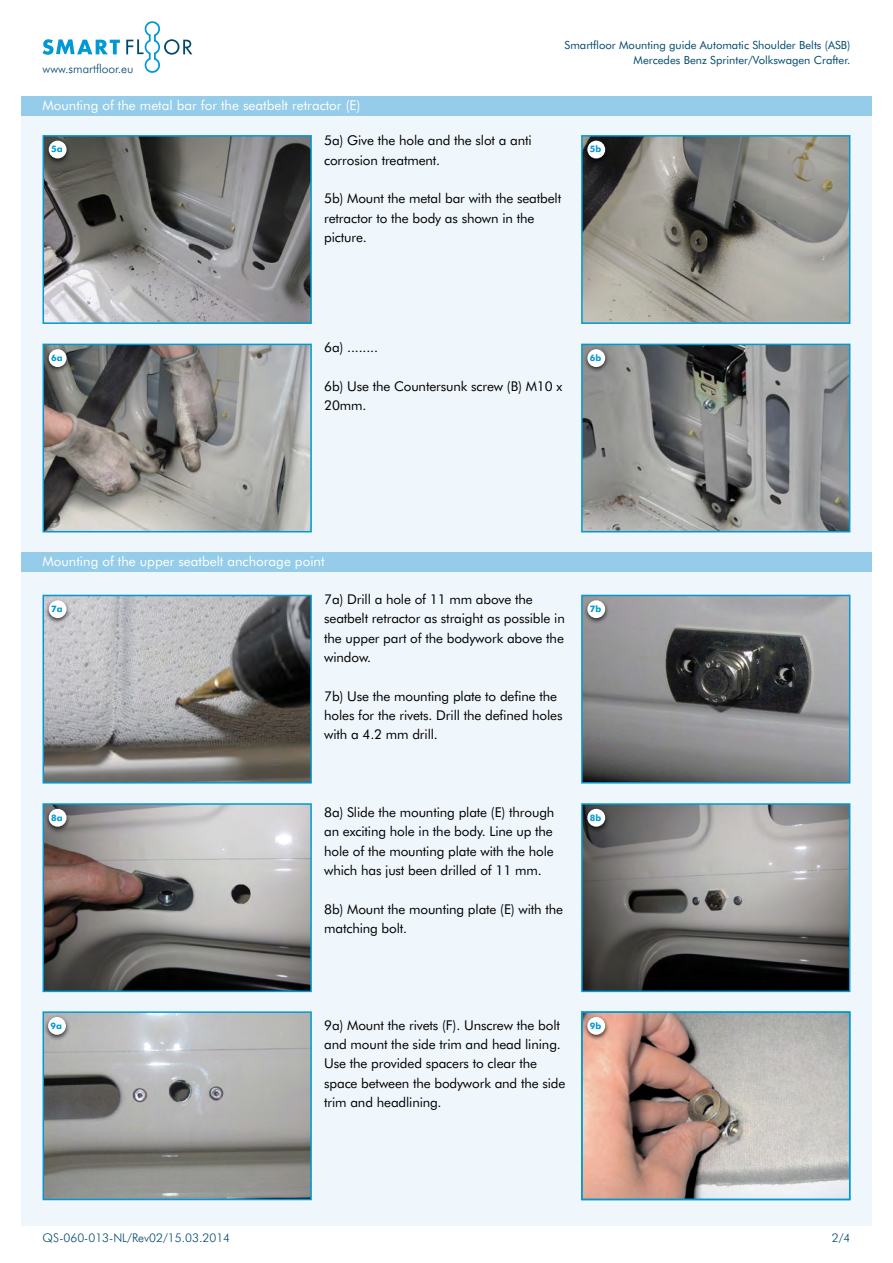
<style>
.page{position:relative;width:893px;height:1263px;background:#fff}
.page>*{position:absolute;margin:0;border:0;box-sizing:border-box;transform-origin:0 0}
.t1{font:13.5px/19.4px "Futura BT";letter-spacing:-.01em;color:#000}
.t2{font:13.5px "Futura BT";color:#fff}
.t3{font:300 12px "Futura BT";color:#00496c}
.t4{font:11.25px/15px "Futura BT";color:#00496c;text-align:right}
.t5{font:700 8.85px "Futura BT";color:#0099d4}
</style>
<div class="page">
<div style="left:21px;top:96px;width:851px;height:1129px;background:#f0f7fc"></div>
<svg style="left:42px;top:135px;width:270px;height:189px;background:#7b7d7d"></svg>
<svg style="left:42px;top:343px;width:270px;height:190px;background:#90908e"></svg>
<svg style="left:42px;top:594px;width:270px;height:190px;background:#8a8b8b"></svg>
<svg style="left:42px;top:803px;width:270px;height:190px;background:#898786"></svg>
<svg style="left:581px;top:135px;width:270px;height:189px;background:#8e8e88"></svg>
<svg style="left:581px;top:343px;width:270px;height:190px;background:#868a8a"></svg>
<svg style="left:581px;top:594px;width:270px;height:190px;background:#7c7e81"></svg>
<svg style="left:581px;top:803px;width:270px;height:190px;background:#747474"></svg>
<svg style="left:581px;top:1011px;width:270px;height:190px;background:#b9a7a0"></svg>
<svg style="left:43px;top:39px;width:77px;height:16px"></svg>
<svg style="left:126px;top:21px;width:66px;height:52px"></svg>
<div style="left:21px;top:96px;width:851px;height:19px;background:#94cce9"></div>
<div style="left:21px;top:552px;width:851px;height:20px;background:#94cce9"></div>
<div style="left:44px;top:138px;width:27px;height:27px;background:#000;opacity:.75"></div>
<div style="left:49px;top:141px;width:18px;height:17px;background:#fff;border-radius:50%"></div>
<div style="left:44px;top:347px;width:27px;height:27px;background:#000;opacity:.75"></div>
<div style="left:49px;top:349px;width:18px;height:18px;background:#fff;border-radius:50%"></div>
<div style="left:44px;top:598px;width:27px;height:27px;background:#000;opacity:.75"></div>
<div style="left:49px;top:600px;width:18px;height:18px;background:#fff;border-radius:50%"></div>
<div style="left:44px;top:806px;width:27px;height:27px;background:#000;opacity:.75"></div>
<div style="left:49px;top:809px;width:18px;height:18px;background:#fff;border-radius:50%"></div>
<div style="left:583px;top:138px;width:27px;height:27px;background:#000;opacity:.75"></div>
<div style="left:587px;top:141px;width:18px;height:17px;background:#fff;border-radius:50%"></div>
<div style="left:583px;top:347px;width:27px;height:27px;background:#000;opacity:.75"></div>
<div style="left:587px;top:349px;width:18px;height:18px;background:#fff;border-radius:50%"></div>
<div style="left:583px;top:598px;width:27px;height:27px;background:#000;opacity:.75"></div>
<div style="left:587px;top:600px;width:18px;height:18px;background:#fff;border-radius:50%"></div>
<div style="left:583px;top:806px;width:27px;height:27px;background:#000;opacity:.75"></div>
<div style="left:587px;top:809px;width:18px;height:18px;background:#fff;border-radius:50%"></div>
<svg style="left:42px;top:1011px;width:270px;height:190px;background:#9c9f9e"></svg>
<div style="left:44px;top:1014px;width:27px;height:27px;background:#000;opacity:.75"></div>
<div style="left:48px;top:1017px;width:18px;height:18px;background:#fff;border-radius:50%"></div>
<div style="left:583px;top:1014px;width:27px;height:27px;background:#000;opacity:.75"></div>
<div style="left:587px;top:1017px;width:18px;height:18px;background:#fff;border-radius:50%"></div>
<p class="t3" style="left:43px;top:61px;width:93px">www.smartfloor.eu</p>
<p class="t2" style="left:43px;top:97px;width:319px">Mounting of the metal bar for the seatbelt retractor (E)</p>
<p class="t4" style="left:565px;top:38px;width:287px">Smartfloor Mounting guide Automatic Shoulder Belts (ASB)<br>Mercedes Benz Sprinter/Volkswagen Crafter.</p>
<p class="t5" style="left:51px;top:144px;width:13px">5a</p>
<p class="t5" style="left:51px;top:352px;width:13px">6a</p>
<p class="t1" style="left:324px;top:131px;width:209px">5a) Give the hole and the slot a anti corrosion treatment.</p>
<p class="t1" style="left:324px;top:189px;width:238px">5b) Mount the metal bar with the seatbelt retractor to the body as shown in the picture.</p>
<p class="t5" style="left:590px;top:144px;width:13px">5b</p>
<p class="t1" style="left:324px;top:338px;width:55px">6a) ........</p>
<p class="t1" style="left:324px;top:376px;width:240px">6b) Use the Countersunk screw (B) M10 x<br>20mm.</p>
<p class="t5" style="left:590px;top:352px;width:13px">6b</p>
<p class="t2" style="left:43px;top:553px;width:284px">Mounting of the upper seatbelt anchorage point</p>
<p class="t5" style="left:51px;top:603px;width:13px">7a</p>
<p class="t1" style="left:324px;top:589px;width:242px">7a) Drill a hole of 11 mm above the seatbelt retractor as straight as possible in the upper part of the bodywork above the window.</p>
<p class="t1" style="left:324px;top:686px;width:240px">7b) Use the mounting plate to define the holes for the rivets. Drill the defined holes with a 4.2 mm drill.</p>
<p class="t5" style="left:590px;top:603px;width:13px">7b</p>
<p class="t5" style="left:51px;top:812px;width:13px">8a</p>
<p class="t1" style="left:324px;top:802px;width:232px;text-align:justify">8a) Slide the mounting plate (E) through an exciting hole in the body. Line up the hole of the mounting plate with the hole which has just been drilled of 11 mm.</p>
<p class="t1" style="left:324px;top:899px;width:240px">8b) Mount the mounting plate (E) with the matching bolt.</p>
<p class="t5" style="left:590px;top:812px;width:13px">8b</p>
<p class="t1" style="left:324px;top:1015px;width:243px">9a) Mount the rivets (F). Unscrew the bolt and mount the side trim and head lining.<br>Use the provided spacers to clear the space between the bodywork and the side trim and headlining.</p>
<p class="t5" style="left:51px;top:1020px;width:13px">9a</p>
<p class="t5" style="left:590px;top:1020px;width:13px">9b</p>
<p class="t3" style="left:43px;top:1230px;width:189px">QS-060-013-NL/Rev02/15.03.2014</p>
<p class="t3" style="left:832px;top:1230px;width:20px">2/4</p>
</div>
